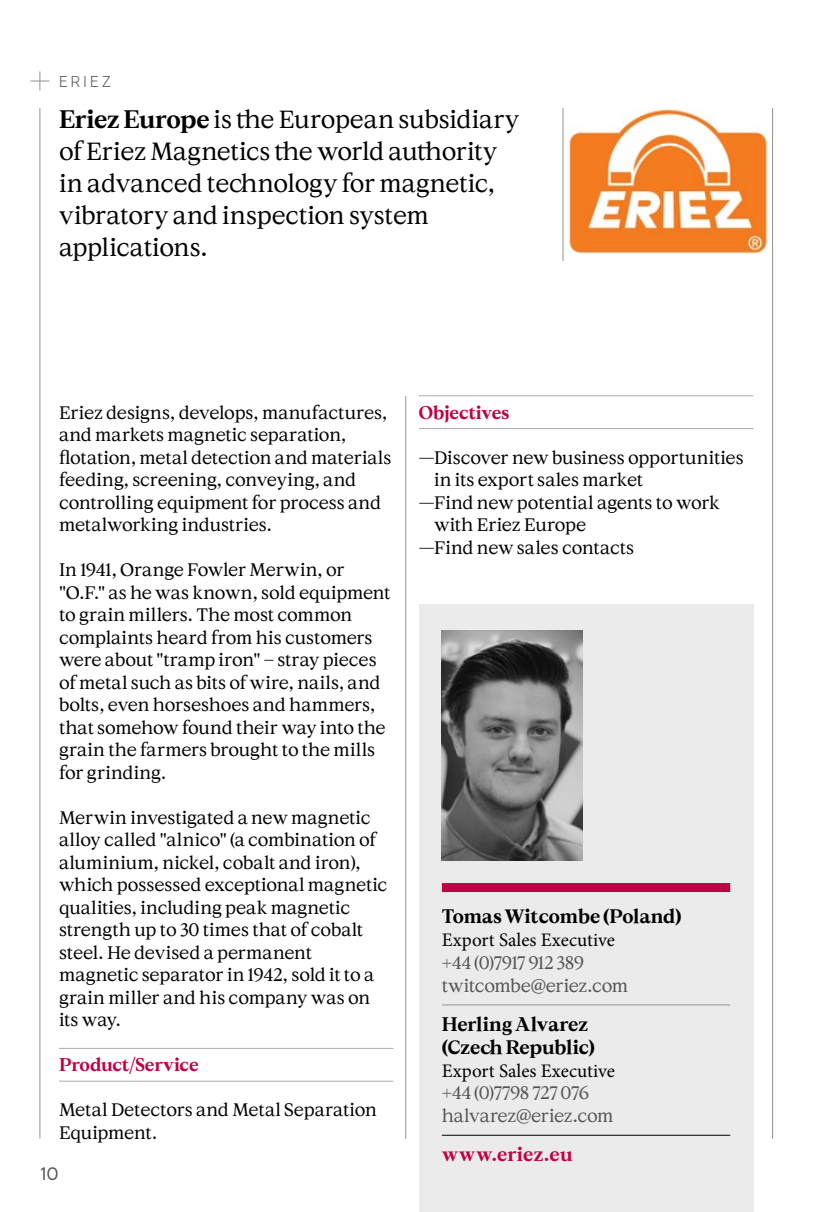
<style>
.page{position:relative;width:830px;height:1212px;background:#fff}
.page>*{position:absolute;margin:0;border:0;box-sizing:border-box;transform-origin:0 0}
.StandFirst_Serif_16{font:24.75px/31.9px "Cymru Serif";letter-spacing:-.01em;color:#000}
.StandFirst_Serif_16-2{font:700 19.12px/22.9px "Cymru Serif";letter-spacing:-.005em;color:#000}
._03_Name_Line{font:19.12px "Minion Pro";color:#000}
.URL{font:700 19.12px "Cymru Serif";letter-spacing:.01em;color:#c00045}
._02_Body{font:18px/22.5px "Wales Serif";letter-spacing:-.01em;color:#000}
._02_Body-2{font:18px/22.9px "Wales Serif";letter-spacing:-.015em;color:#555}
._01_Red_Title_Line{font:700 18px "Cymru Serif";letter-spacing:-.01em;color:#c00045}
.t1{font:18px "Wales Sans Body";color:#555}
.t2{font:300 15.75px "Wales Sans Headline";letter-spacing:.22em;color:#555}
.s1{font-weight:700}
.s2{font-family:"Wales Serif"}
</style>
<div class="page">
<hr style="left:771px;top:108px;width:1px;height:1031px;background:#939393">
<hr style="left:39px;top:108px;width:1px;height:1031px;background:#939393">
<svg style="left:30px;top:71px;width:19px;height:20px"></svg>
<hr style="left:59px;top:1048px;width:334px;height:1px;background:#aaa">
<hr style="left:59px;top:1081px;width:334px;height:1px;background:#aaa">
<hr style="left:419px;top:395px;width:334px;height:1px;background:#aaa">
<hr style="left:419px;top:428px;width:334px;height:1px;background:#aaa">
<hr style="left:405px;top:396px;width:1px;height:743px;background:#939393">
<img style="left:568px;top:109px;width:199px;height:144px">
<hr style="left:562px;top:108px;width:1px;height:153px;background:#939393">
<div style="left:419px;top:604px;width:334px;height:608px;background:#ebebeb"></div>
<div style="left:441px;top:883px;width:288px;height:9px;background:#c00045"></div>
<img style="left:441px;top:630px;width:141px;height:230px">
<hr style="left:441px;top:1004px;width:288px;height:1px;background:#939393">
<hr style="left:441px;top:1135px;width:288px;height:1px;background:#000">
<p class="t2" style="left:59px;top:71px;width:53px">ERIEZ</p>
<p class="StandFirst_Serif_16" style="left:59px;top:103px;width:462px"><span class="s1">Eriez Europe</span> is the European subsidiary of Eriez Magnetics the world authority in advanced technology for magnetic, vibratory and inspection system applications.</p>
<p class="_02_Body" style="left:59px;top:401px;width:334px">Eriez designs, develops, manufactures, and markets magnetic separation, flotation, metal detection and materials feeding, screening, conveying, and controlling equipment for process and metalworking industries.</p>
<p class="_02_Body" style="left:59px;top:558px;width:333px">In 1941, Orange Fowler Merwin, or "O.F." as he was known, sold equipment to grain millers. The most common complaints heard from his customers were about "tramp iron" – stray pieces of metal such as bits of wire, nails, and bolts, even horseshoes and hammers, that somehow found their way into the grain the farmers brought to the mills for grinding.</p>
<p class="_02_Body" style="left:59px;top:806px;width:329px">Merwin investigated a new magnetic alloy called "alnico" (a combination of aluminium, nickel, cobalt and iron), which possessed exceptional magnetic qualities, including peak magnetic strength up to 30 times that of cobalt steel. He devised a permanent magnetic separator in 1942, sold it to a grain miller and his company was on its way.</p>
<p class="_01_Red_Title_Line" style="left:59px;top:1054px;width:141px">Pro<span class="s2">d</span>uct/Service</p>
<p class="_02_Body" style="left:59px;top:1098px;width:319px">Metal Detectors and Metal Separation<br>Equipment.</p>
<p class="t1" style="left:41px;top:1163px;width:19px">10</p>
<p class="_01_Red_Title_Line" style="left:419px;top:401px;width:92px">Objectives</p>
<p class="_02_Body" style="left:434px;top:446px;width:311px;text-indent:-15px">—Discover new business opportunities in its export sales market</p>
<p class="_02_Body" style="left:434px;top:491px;width:287px;text-indent:-15px">—Find new potential agents to work with Eriez Europe</p>
<p class="_02_Body" style="left:419px;top:536px;width:217px">—Find new sales contacts</p>
<p class="StandFirst_Serif_16-2" style="left:441px;top:904px;width:241px">Tomas Witcombe (Poland)</p>
<p class="_03_Name_Line" style="left:441px;top:927px;width:174px">Export Sales Executive</p>
<p class="_02_Body-2" style="left:441px;top:950px;width:188px">+44 (0)7917 912 389 twitcombe@eriez.com</p>
<p class="StandFirst_Serif_16-2" style="left:441px;top:1012px;width:154px">Herling Alvarez (Czech Republic)</p>
<p class="_03_Name_Line" style="left:441px;top:1057px;width:174px">Export Sales Executive</p>
<p class="_02_Body-2" style="left:441px;top:1081px;width:173px">+44 (0)7798 727 076 halvarez@eriez.com</p>
<p class="URL" style="left:441px;top:1142px;width:132px">www.eriez.eu</p>
</div>
